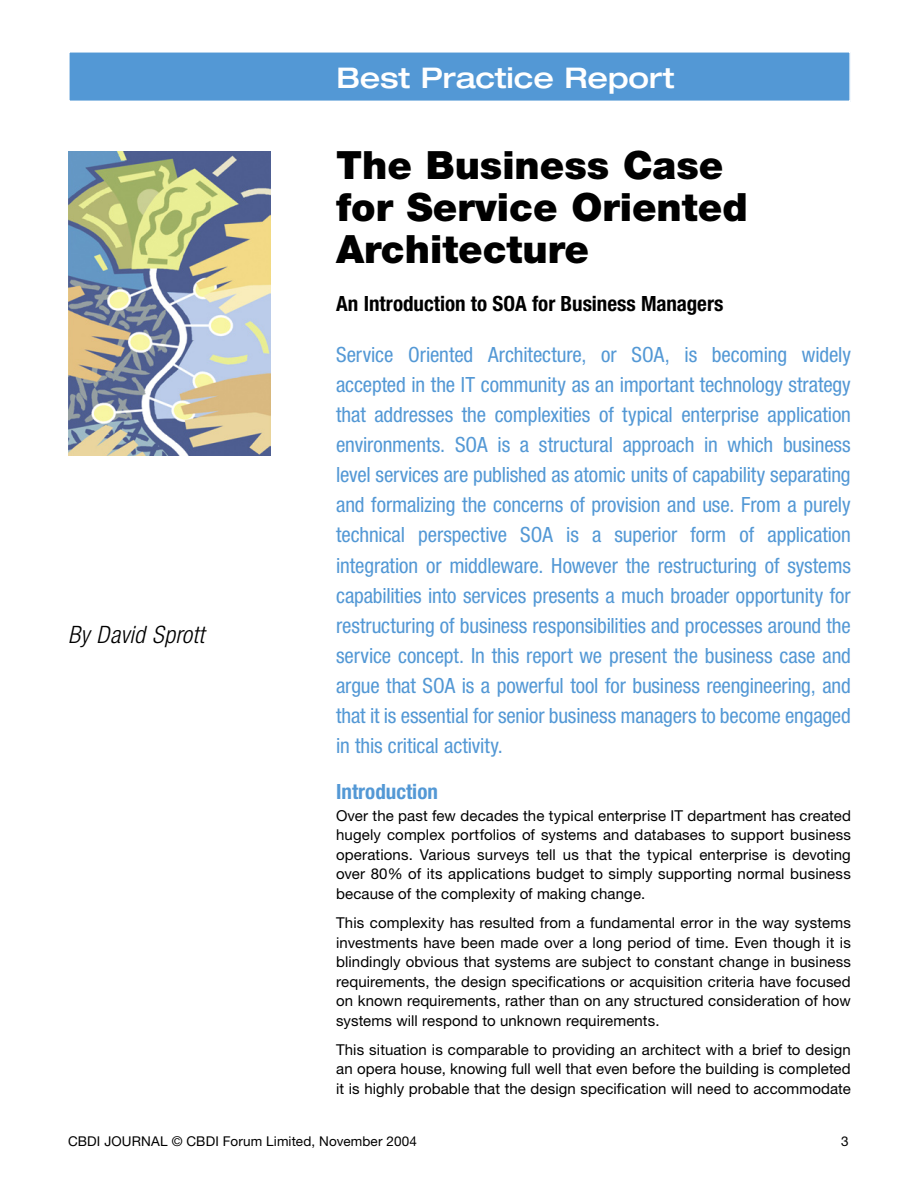
<style>
.page{position:relative;width:919px;height:1191px;background:#fff}
.page>*{position:absolute;margin:0;border:0;box-sizing:border-box;transform-origin:0 0}
.t1{font:900 39px/42px "Helvetica Neue LT";color:#000}
.t2{font:500 expanded 28.5px "Helvetica Neue LT";letter-spacing:-.005em;color:#fff}
.t3{font:italic 300 condensed 24px "Helvetica Neue LT";letter-spacing:.015em;color:#000}
.t4{font:condensed 21px/30px "Helvetica Neue LT";letter-spacing:-.01em;color:#5398d5;text-align:justify}
.t5{font:700 condensed 21px "Helvetica Neue LT";color:#000}
.t6{font:700 condensed 21px "Helvetica Neue LT";color:#5398d5}
.t7{font:15px/19.5px "Helvetica Neue LT";letter-spacing:.005em;color:#000;text-align:justify}
.t8{font:13.5px "Helvetica Neue LT";letter-spacing:.01em;color:#000}
</style>
<div class="page">
<div style="left:69px;top:52px;width:781px;height:49px;background:#5398d5"></div>
<div style="left:68px;top:51px;width:782px;height:51px;border:2px solid #fff"></div>
<img style="left:68px;top:152px;width:202px;height:304px">
<h3 class="t3" style="left:68px;top:620px;width:138px">By David Sprott</h3>
<h2 class="t2" style="left:336px;top:60px;width:340px">Best Practice Report</h2>
<h1 class="t1" style="left:336px;top:144px;width:413px">The Business Case for Service Oriented<br>Architecture</h1>
<h3 class="t5" style="left:336px;top:291px;width:389px">An Introduction to SOA for Business Managers</h3>
<p class="t4" style="left:336px;top:340px;width:516px">Service Oriented Architecture, or SOA, is becoming widely accepted in the IT community as an important technology strategy that addresses the complexities of typical enterprise application environments. SOA is a structural approach in which business level services are published as atomic units of capability separating and formalizing the concerns of provision and use. From a purely technical perspective SOA is a superior form of application integration or middleware. However the restructuring of systems capabilities into services presents a much broader opportunity for restructuring of business responsibilities and processes around the service concept. In this report we present the business case and argue that SOA is a powerful tool for business reengineering, and that it is essential for senior business managers to become engaged in this critical activity.</p>
<h3 class="t6" style="left:336px;top:778px;width:103px">Introduction</h3>
<p class="t7" style="left:336px;top:805px;width:516px">Over the past few decades the typical enterprise IT department has created hugely complex portfolios of systems and databases to support business operations. Various surveys tell us that the typical enterprise is devoting over 80% of its applications budget to simply supporting normal business because of the complexity of making change.</p>
<p class="t7" style="left:336px;top:912px;width:516px">This complexity has resulted from a fundamental error in the way systems investments have been made over a long period of time. Even though it is blindingly obvious that systems are subject to constant change in business requirements, the design specifications or acquisition criteria have focused on known requirements, rather than on any structured consideration of how systems will respond to unknown requirements.</p>
<p class="t7" style="left:336px;top:1039px;width:516px">This situation is comparable to providing an architect with a brief to design an opera house, knowing full well that even before the building is completed it is highly probable that the design specification will need to accommodate</p>
<p class="t8" style="left:68px;top:1133px;width:350px">CBDI JOURNAL © CBDI Forum Limited, November 2004</p>
<p class="t8" style="left:841px;top:1133px;width:9px">3</p>
</div>
